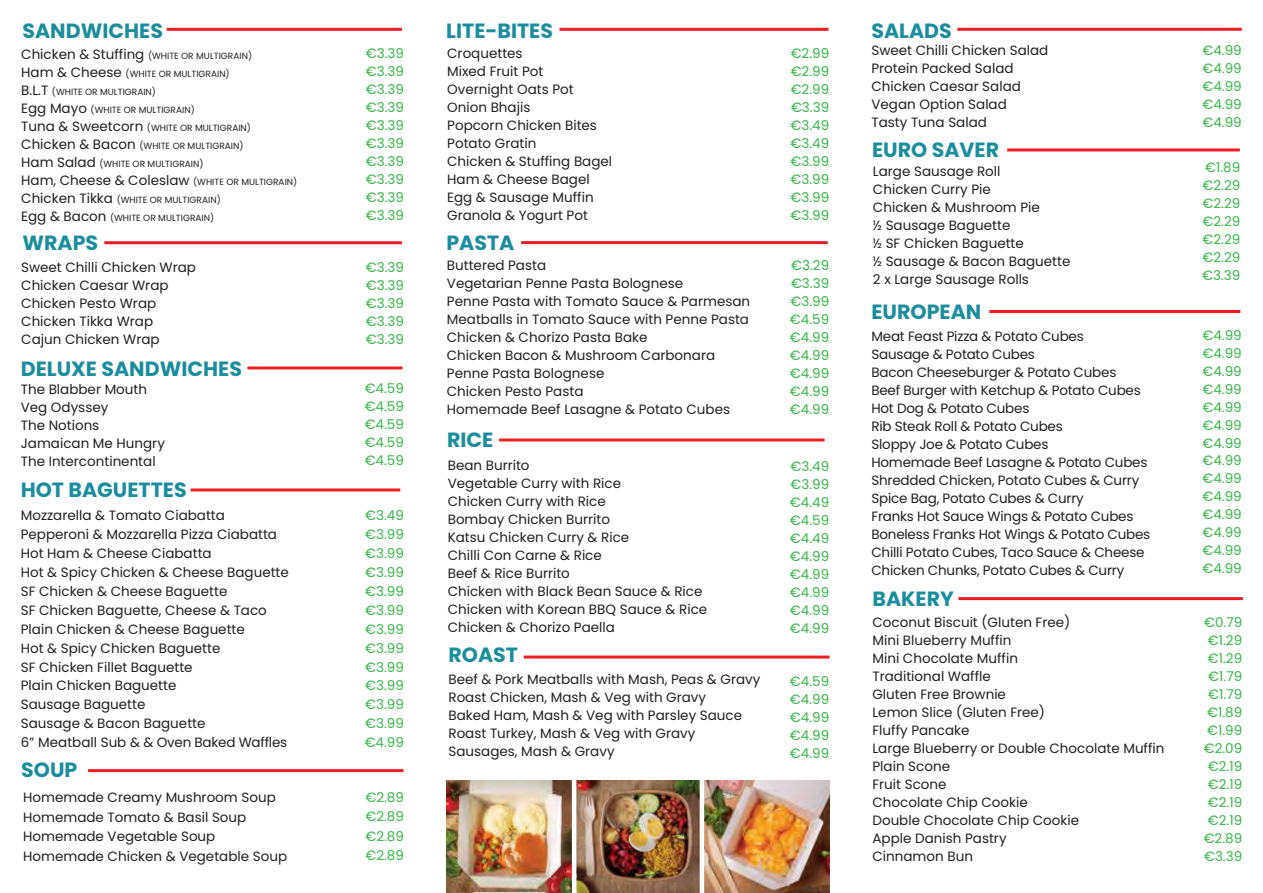
<style>
.page{position:relative;width:1263px;height:893px;background:#fff}
.page>*{position:absolute;margin:0;border:0;box-sizing:border-box;transform-origin:0 0}
.t1{font:700 20.55px "Poppins";color:#1b8d9f}
.t2{font:13.5px/18px "Poppins";color:#231f20}
.t3{font:13.5px/18px "Poppins";color:#39b54a;text-align:justify}
.t4{font:9px/18px "Poppins";color:#231f20}
.s1{font-size:13.5px}
.s2{font-size:9px}
</style>
<div class="page">
<hr style="left:521px;top:241px;width:307px;height:3px;background:#ed1d24">
<hr style="left:989px;top:310px;width:251px;height:3px;background:#ed1d24">
<hr style="left:499px;top:438px;width:325px;height:3px;background:#ed1d24">
<hr style="left:524px;top:656px;width:305px;height:3px;background:#ed1d24">
<hr style="left:167px;top:28px;width:235px;height:3px;background:#ed1d24">
<hr style="left:104px;top:241px;width:298px;height:3px;background:#ed1d24">
<hr style="left:88px;top:769px;width:315px;height:3px;background:#ed1d24">
<hr style="left:191px;top:488px;width:209px;height:3px;background:#ed1d24">
<hr style="left:1007px;top:148px;width:233px;height:3px;background:#ed1d24">
<hr style="left:559px;top:28px;width:269px;height:3px;background:#ed1d24">
<hr style="left:247px;top:366px;width:155px;height:3px;background:#ed1d24">
<hr style="left:957px;top:28px;width:285px;height:3px;background:#ed1d24">
<hr style="left:958px;top:597px;width:285px;height:3px;background:#ed1d24">
<img style="left:446px;top:781px;width:126px;height:110px">
<img style="left:576px;top:781px;width:253px;height:112px">
<hr style="left:700px;top:771px;width:4px;height:122px;background:#fff">
<h1 class="t1" style="left:22px;top:19px;width:142px">SANDWICHES</h1>
<p class="t4" style="left:21px;top:47px;width:232px"><span class="s1">Chicken &amp; Stuffing</span> (WHITE OR MULTIGRAIN)<br><span class="s1">Ham &amp; Cheese</span> (WHITE OR MULTIGRAIN)<br><span class="s1">B.L.T</span> (WHITE OR MULTIGRAIN)<br><span class="s1">Egg Mayo</span> (WHITE OR MULTIGRAIN)<br><span class="s1">Tuna &amp; Sweetcorn</span> (WHITE OR MULTIGRAIN)<br><span class="s1">Chicken &amp; Bacon</span> (WHITE OR MULTIGRAIN)<br><span class="s1">Ham Salad</span> (WHITE OR MULTIGRAIN)</p>
<p class="t2" style="left:21px;top:171px;width:278px">Ham, Cheese &amp; Coleslaw <span class="s2">(WHITE OR MULTIGRAIN)</span></p>
<p class="t4" style="left:21px;top:191px;width:201px"><span class="s1">Chicken Tikka</span> (WHITE OR MULTIGRAIN)<br><span class="s1">Egg &amp; Bacon</span> (WHITE OR MULTIGRAIN)</p>
<p class="t2" style="left:21px;top:258px;width:176px">Sweet Chilli Chicken Wrap<br>Chicken Caesar Wrap<br>Chicken Pesto Wrap<br>Chicken Tikka Wrap<br>Cajun Chicken Wrap</p>
<h1 class="t1" style="left:22px;top:231px;width:77px">WRAPS</h1>
<h1 class="t1" style="left:21px;top:357px;width:223px">DELUXE SANDWICHES</h1>
<p class="t3" style="left:366px;top:44px;width:40px">€3.39 €3.39 €3.39 €3.39 €3.39 €3.39 €3.39 €3.39 €3.39 €3.39</p>
<p class="t3" style="left:366px;top:258px;width:40px">€3.39 €3.39 €3.39 €3.39 €3.39</p>
<p class="t2" style="left:21px;top:381px;width:146px">The Blabber Mouth<br>Veg Odyssey<br>The Notions<br>Jamaican Me Hungry<br>The Intercontinental</p>
<p class="t3" style="left:365px;top:380px;width:41px">€4.59 €4.59 €4.59 €4.59 €4.59</p>
<h1 class="t1" style="left:21px;top:478px;width:167px">HOT BAGUETTES</h1>
<p class="t2" style="left:21px;top:506px;width:270px;line-height:18.9px">Mozzarella &amp; Tomato Ciabatta<br>Pepperoni &amp; Mozzarella Pizza Ciabatta<br>Hot Ham &amp; Cheese Ciabatta<br>Hot &amp; Spicy Chicken &amp; Cheese Baguette<br>SF Chicken &amp; Cheese Baguette<br>SF Chicken Baguette, Cheese &amp; Taco<br>Plain Chicken &amp; Cheese Baguette<br>Hot &amp; Spicy Chicken Baguette<br>SF Chicken Fillet Baguette<br>Plain Chicken Baguette<br>Sausage Baguette<br>Sausage &amp; Bacon Baguette<br>6” Meatball Sub &amp; &amp; Oven Baked Waffles</p>
<p class="t3" style="left:365px;top:506px;width:41px;line-height:18.9px">€3.49 €3.99 €3.99 €3.99 €3.99 €3.99 €3.99 €3.99 €3.99 €3.99 €3.99 €3.99 €4.99</p>
<h1 class="t1" style="left:21px;top:758px;width:58px">SOUP</h1>
<p class="t2" style="left:23px;top:788px;width:265px;line-height:19.5px">Homemade Creamy Mushroom Soup<br>Homemade Tomato &amp; Basil Soup<br>Homemade Vegetable Soup<br>Homemade Chicken &amp; Vegetable Soup</p>
<p class="t3" style="left:365px;top:787px;width:40px;line-height:19.5px">€2.89 €2.89 €2.89 €2.89</p>
<h1 class="t1" style="left:446px;top:19px;width:108px">LITE-BITES</h1>
<p class="t2" style="left:447px;top:44px;width:166px">Croquettes<br>Mixed Fruit Pot<br>Overnight Oats Pot<br>Onion Bhajis<br>Popcorn Chicken Bites<br>Potato Gratin<br>Chicken &amp; Stuffing Bagel<br>Ham &amp; Cheese Bagel<br>Egg &amp; Sausage Muffin<br>Granola &amp; Yogurt Pot</p>
<p class="t3" style="left:790px;top:44px;width:40px">€2.99 €2.99 €2.99 €3.39 €3.49 €3.49 €3.99 €3.99 €3.99 €3.99</p>
<h1 class="t1" style="left:446px;top:231px;width:70px">PASTA</h1>
<p class="t2" style="left:447px;top:256px;width:305px">Buttered Pasta<br>Vegetarian Penne Pasta Bolognese<br>Penne Pasta with Tomato Sauce &amp; Parmesan<br>Meatballs in Tomato Sauce with Penne Pasta<br>Chicken &amp; Chorizo Pasta Bake<br>Chicken Bacon &amp; Mushroom Carbonara<br>Penne Pasta Bolognese<br>Chicken Pesto Pasta<br>Homemade Beef Lasagne &amp; Potato Cubes</p>
<p class="t3" style="left:790px;top:256px;width:41px">€3.29 €3.39 €3.99 €4.59 €4.99 €4.99 €4.99 €4.99 €4.99</p>
<h1 class="t1" style="left:447px;top:428px;width:48px">RICE</h1>
<p class="t2" style="left:448px;top:456px;width:261px">Bean Burrito<br>Vegetable Curry with Rice<br>Chicken Curry with Rice<br>Bombay Chicken Burrito<br>Katsu Chicken Curry &amp; Rice<br>Chilli Con Carne &amp; Rice<br>Beef &amp; Rice Burrito<br>Chicken with Black Bean Sauce &amp; Rice<br>Chicken with Korean BBQ Sauce &amp; Rice<br>Chicken &amp; Chorizo Paella</p>
<p class="t3" style="left:790px;top:457px;width:41px">€3.49 €3.99 €4.49 €4.59 €4.49 €4.99 €4.99 €4.99 €4.99 €4.99</p>
<h1 class="t1" style="left:448px;top:643px;width:71px">ROAST</h1>
<p class="t2" style="left:448px;top:670px;width:313px">Beef &amp; Pork Meatballs with Mash, Peas &amp; Gravy Roast Chicken, Mash &amp; Veg with Gravy<br>Baked Ham, Mash &amp; Veg with Parsley Sauce Roast Turkey, Mash &amp; Veg with Gravy Sausages, Mash &amp; Gravy</p>
<p class="t3" style="left:790px;top:672px;width:41px">€4.59 €4.99 €4.99 €4.99 €4.99</p>
<h1 class="t1" style="left:871px;top:19px;width:82px">SALADS</h1>
<p class="t2" style="left:871px;top:41px;width:178px">Sweet Chilli Chicken Salad<br>Protein Packed Salad<br>Chicken Caesar Salad<br>Vegan Option Salad<br>Tasty Tuna Salad</p>
<p class="t3" style="left:1202px;top:42px;width:41px">€4.99 €4.99 €4.99 €4.99 €4.99</p>
<h1 class="t1" style="left:872px;top:138px;width:129px">EURO SAVER</h1>
<p class="t2" style="left:873px;top:162px;width:199px">Large Sausage Roll<br>Chicken Curry Pie<br>Chicken &amp; Mushroom Pie<br>½ Sausage Baguette<br>½ SF Chicken Baguette<br>½ Sausage &amp; Bacon Baguette<br>2 x Large Sausage Rolls</p>
<p class="t3" style="left:1202px;top:159px;width:40px">€1.89 €2.29 €2.29 €2.29 €2.29 €2.29 €3.39</p>
<h1 class="t1" style="left:871px;top:300px;width:111px">EUROPEAN</h1>
<p class="t2" style="left:871px;top:327px;width:280px">Meat Feast Pizza &amp; Potato Cubes<br>Sausage &amp; Potato Cubes<br>Bacon Cheeseburger &amp; Potato Cubes<br>Beef Burger with Ketchup &amp; Potato Cubes<br>Hot Dog &amp; Potato Cubes<br>Rib Steak Roll &amp; Potato Cubes<br>Sloppy Joe &amp; Potato Cubes<br>Homemade Beef Lasagne &amp; Potato Cubes<br>Shredded Chicken, Potato Cubes &amp; Curry<br>Spice Bag, Potato Cubes &amp; Curry<br>Franks Hot Sauce Wings &amp; Potato Cubes<br>Boneless Franks Hot Wings &amp; Potato Cubes<br>Chilli Potato Cubes, Taco Sauce &amp; Cheese<br>Chicken Chunks, Potato Cubes &amp; Curry</p>
<p class="t3" style="left:1202px;top:326px;width:41px">€4.99 €4.99 €4.99 €4.99 €4.99 €4.99 €4.99 €4.99 €4.99 €4.99 €4.99 €4.99 €4.99 €4.99</p>
<h1 class="t1" style="left:872px;top:587px;width:83px">BAKERY</h1>
<p class="t2" style="left:872px;top:613px;width:293px">Coconut Biscuit (Gluten Free)<br>Mini Blueberry Muffin<br>Mini Chocolate Muffin<br>Traditional Waffle<br>Gluten Free Brownie<br>Lemon Slice (Gluten Free)<br>Fluffy Pancake<br>Large Blueberry or Double Chocolate Muffin<br>Plain Scone<br>Fruit Scone<br>Chocolate Chip Cookie<br>Double Chocolate Chip Cookie<br>Apple Danish Pastry<br>Cinnamon Bun</p>
<p class="t3" style="left:1204px;top:613px;width:40px;text-align:center">€0.79 €1.29 €1.29 €1.79 €1.79 €1.89 €1.99 €2.09 €2.19 €2.19 €2.19 €2.19 €2.89 €3.39</p>
</div>
